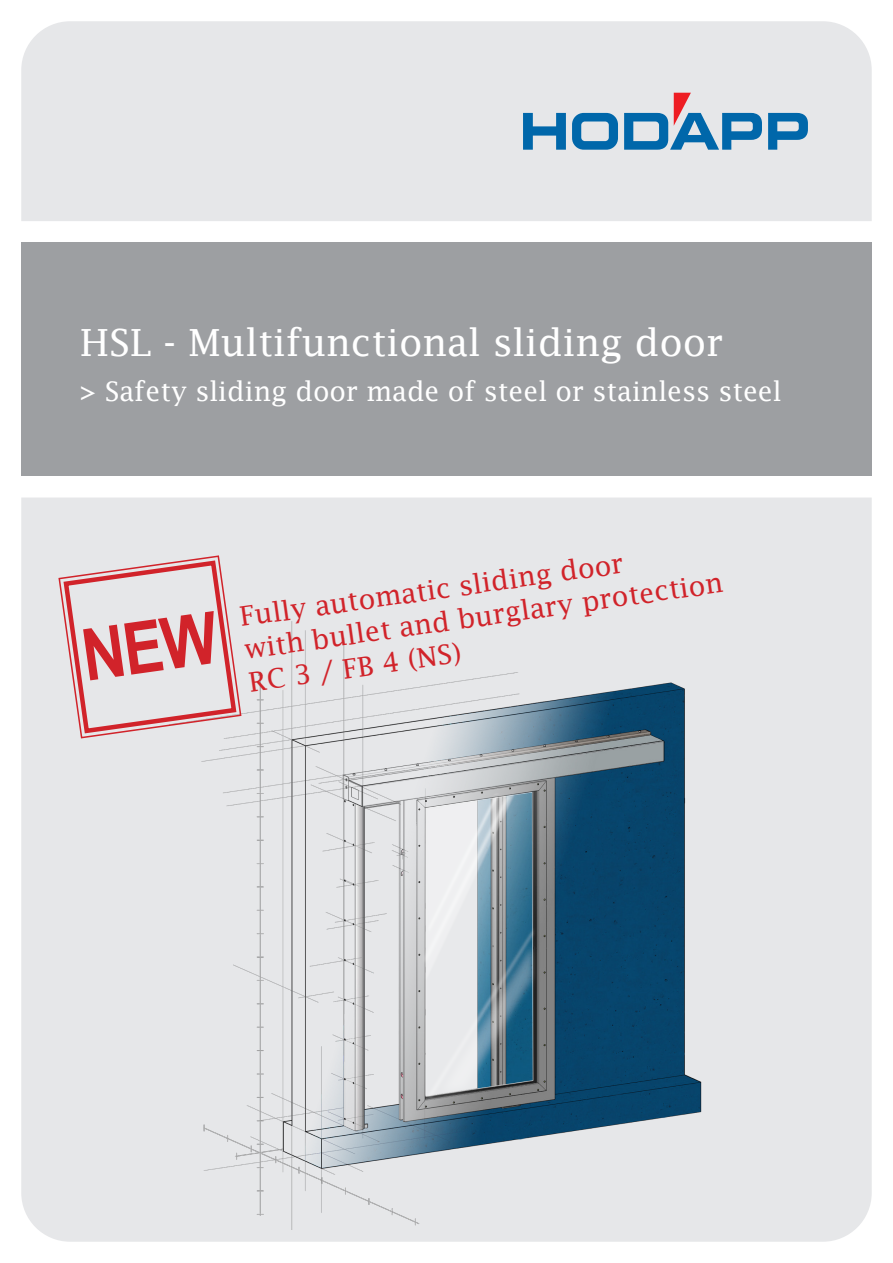
<style>
.page{position:relative;width:893px;height:1263px;background:#fff}
.page>*{position:absolute;margin:0;border:0;box-sizing:border-box;transform-origin:0 0}
.t1{font:37.5px "Lucida Fax";color:#fff}
.t2{font:27px "Lucida Fax";color:#d1232a}
.t3{font:27px "Lucida Fax";color:#fff}
</style>
<div class="page">
<div style="left:21px;top:242px;width:851px;height:234px;background:#9d9fa2"></div>
<div style="left:21px;top:21px;width:851px;height:200px;background:#e6e7e9"></div>
<svg style="left:523px;top:113px;width:43px;height:37px;background:#5e9bc3"></svg>
<svg style="left:572px;top:113px;width:46px;height:37px;background:#5998c2"></svg>
<svg style="left:768px;top:113px;width:40px;height:37px"></svg>
<svg style="left:624px;top:93px;width:138px;height:57px;background:#92b1cb"></svg>
<div style="left:21px;top:497px;width:851px;height:745px;background:#e6e7e9"></div>
<img style="left:169px;top:622px;width:553px;height:608px">
<svg style="left:58px;top:554px;width:184px;height:185px;background:#e3d2d5"></svg>
<p class="t1" style="left:80px;top:320px;width:645px">HSL - Multifunctional sliding door</p>
<p class="t3" style="left:80px;top:375px;width:704px">&gt; Safety sliding door made of steel or stainless steel</p>
<p class="t2" style="left:238px;top:601px;width:389px;rotate:-8deg">Fully automatic sliding door</p>
<p class="t2" style="left:242px;top:634px;width:485px;rotate:-8deg">with bullet and burglary protection</p>
<p class="t2" style="left:247px;top:667px;width:216px;rotate:-8deg">RC 3 / FB 4 (NS)</p>
</div>
